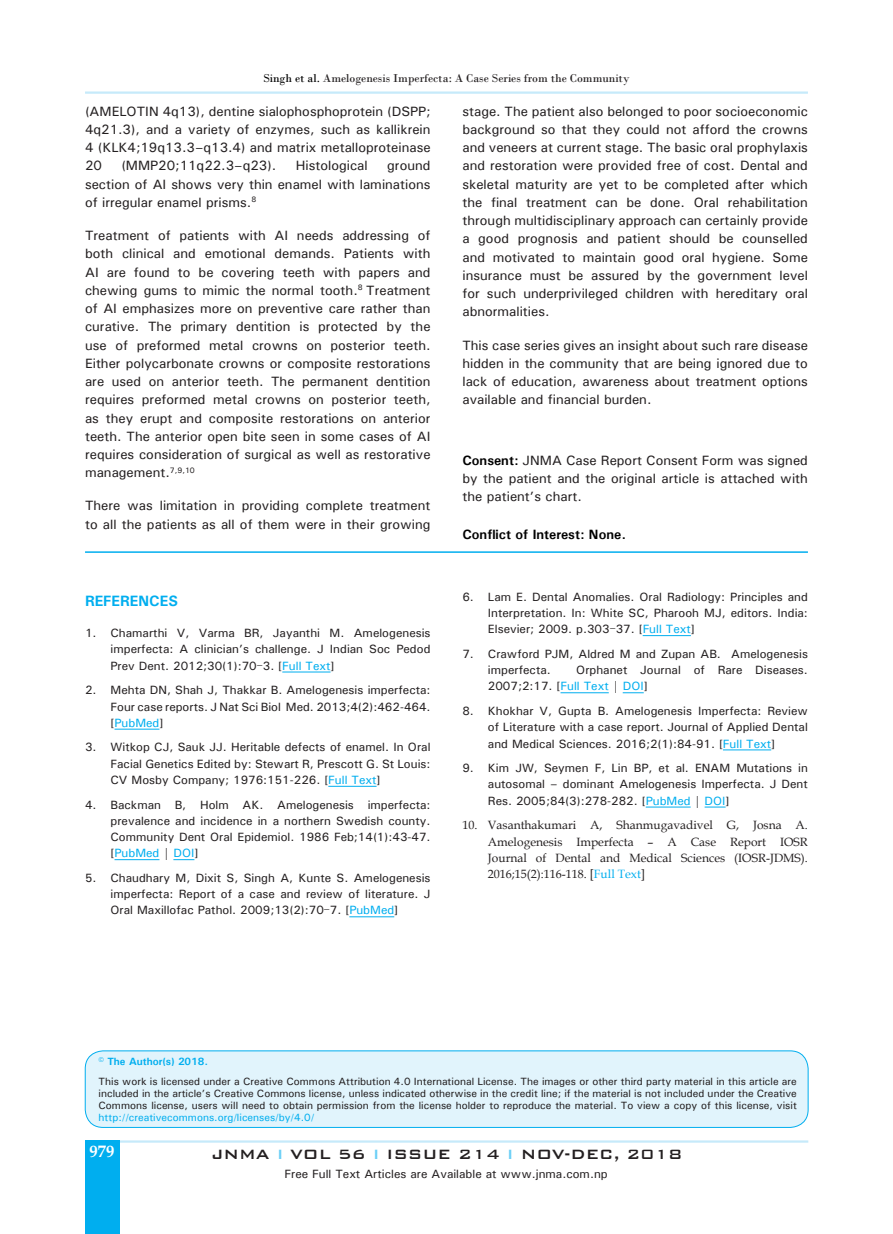
<style>
.page{position:relative;width:893px;height:1234px;background:#fff}
.page>*{position:absolute;margin:0;border:0;box-sizing:border-box;transform-origin:0 0}
.t1{font:500 18px "Bank Gothic BT";color:#231f20}
.t2{font:700 16.5px "Book Antiqua";color:#fff}
.t3{font:700 15px "Univers";color:#00aeef}
.t4{font:500 13.5px/18.1px "Univers";color:#231f20;text-align:justify}
.t5{font:700 13.5px "Univers";color:#000}
.t6{font:500 12px/16.2px "Univers";color:#231f20;text-align:justify}
.t7{font:12px/16.2px "Book Antiqua";color:#231f20;text-align:justify}
.Introduction{font:12px "Bodoni";color:#231f20}
.Normal_wrd_2{font:500 10.5px/12px "Univers";color:#231f20;text-align:justify}
.Normal_wrd_2-2{font:700 10.5px "Univers";color:#00aeef}
.s1{color:#000}
.s2{font-family:"MS Mincho";font-weight:400}
.s3{color:#00aeef}
.s4{font-weight:700;color:#000}
.s5{color:#6bcff6}
</style>
<div class="page">
<hr style="left:85px;top:1140px;width:723px;height:2px;background:#c6eafa">
<div style="left:85px;top:1139px;width:34px;height:94px;background:#00aeef"></div>
<hr style="left:85px;top:91px;width:723px;height:3px;background:#c6eafa">
<hr style="left:282px;top:671px;width:49px;height:1px;background:#00aeef">
<hr style="left:115px;top:728px;width:44px;height:1px;background:#00aeef">
<hr style="left:328px;top:785px;width:49px;height:1px;background:#00aeef">
<hr style="left:115px;top:859px;width:44px;height:1px;background:#00aeef">
<svg style="left:173px;top:859px;width:21px;height:1px"></svg>
<hr style="left:349px;top:916px;width:45px;height:1px;background:#00aeef">
<hr style="left:643px;top:635px;width:48px;height:1px;background:#00aeef">
<hr style="left:560px;top:692px;width:49px;height:1px;background:#00aeef">
<svg style="left:623px;top:692px;width:21px;height:1px"></svg>
<hr style="left:723px;top:749px;width:48px;height:1px;background:#00aeef">
<hr style="left:646px;top:806px;width:45px;height:1px;background:#00aeef">
<svg style="left:705px;top:806px;width:21px;height:1px"></svg>
<hr style="left:85px;top:551px;width:723px;height:1px;background:#00aeef">
<div style="left:85px;top:1050px;width:723px;height:77px;background:#e1f4fc;border-radius:18px"></div>
<div style="left:85px;top:1050px;width:723px;height:77px;border:1px solid #00aeef;border-radius:18px"></div>
<p class="Introduction" style="left:263px;top:71px;width:368px"><span class="s1">Singh et al.</span> Amelogenesis Imperfecta: A Case Series from the Community</p>
<p class="t4" style="left:85px;top:102px;width:347px">(AMELOTIN 4q13), dentine sialophosphoprotein (DSPP; 4q21.3), and a variety of enzymes, such as kallikrein 4 (KLK4;19q13.3–q13.4) and matrix metalloproteinase 20</p>
<p class="t4" style="left:121px;top:156px;width:156px">(MMP20;11q22.3–q23).</p>
<p class="t4" style="left:296px;top:156px;width:73px">Histological</p>
<p class="t4" style="left:85px;top:156px;width:347px;text-indent:302px">ground section of AI shows very thin enamel with laminations of irregular enamel prisms.<sup>8</sup></p>
<p class="t4" style="left:85px;top:226px;width:347px">Treatment of patients with AI needs addressing of both clinical and emotional demands. Patients with AI are found to be covering teeth with papers and chewing gums to mimic the normal tooth.<sup>8</sup> Treatment of AI emphasizes more on preventive care rather than curative. The primary dentition is protected by the use of preformed metal crowns on posterior teeth.<br>Either polycarbonate crowns or composite restorations are used on anterior teeth. The permanent dentition requires preformed metal crowns on posterior teeth, as they erupt and composite restorations on anterior teeth. The anterior open bite seen in some cases of AI requires consideration of surgical as well as restorative management.<sup>7,9,10</sup></p>
<p class="t4" style="left:85px;top:496px;width:347px">There was limitation in providing complete treatment to all the patients as all of them were in their growing</p>
<p class="t3" style="left:85px;top:591px;width:94px">REFERENCES</p>
<p class="t6" style="left:111px;top:624px;width:322px;text-indent:-26px">1. Chamarthi V, Varma BR, Jayanthi M. Amelogenesis imperfecta: A clinician’s challenge. J Indian Soc Pedod Prev Dent. 2012;30(1):70<span class="s2">‑</span>3. [<span class="s3">Full Text</span>]</p>
<p class="t6" style="left:111px;top:681px;width:322px;text-indent:-26px">2. Mehta DN, Shah J, Thakkar B. Amelogenesis imperfecta:<br>Four case reports. J Nat Sci Biol Med. 2013;4(2):462-464. [<span class="s3">PubMed</span>]</p>
<p class="t6" style="left:111px;top:738px;width:321px;text-indent:-26px">3. Witkop CJ, Sauk JJ. Heritable defects of enamel. In Oral Facial Genetics Edited by: Stewart R, Prescott G. St Louis:<br>CV Mosby Company; 1976:151-226. [<span class="s3">Full Text</span>]</p>
<p class="t6" style="left:111px;top:796px;width:322px;text-indent:-26px">4. Backman B, Holm AK. Amelogenesis imperfecta: prevalence and incidence in a northern Swedish county.<br>Community Dent Oral Epidemiol. 1986 Feb;14(1):43-47. [<span class="s3">PubMed</span> | <span class="s3">DOI</span>]</p>
<p class="t6" style="left:111px;top:869px;width:322px;text-indent:-26px">5. Chaudhary M, Dixit S, Singh A, Kunte S. Amelogenesis imperfecta: Report of a case and review of literature. J Oral Maxillofac Pathol. 2009;13(2):70<span class="s2">‑</span>7. [<span class="s3">PubMed</span>]</p>
<p class="t4" style="left:462px;top:102px;width:347px">stage. The patient also belonged to poor socioeconomic background so that they could not afford the crowns and veneers at current stage. The basic oral prophylaxis and restoration were provided free of cost. Dental and skeletal maturity are yet to be completed after which the final treatment can be done. Oral rehabilitation through multidisciplinary approach can certainly provide a good prognosis and patient should be counselled and motivated to maintain good oral hygiene. Some insurance must be assured by the government level for such underprivileged children with hereditary oral abnormalities.</p>
<p class="t4" style="left:462px;top:335px;width:347px">This case series gives an insight about such rare disease hidden in the community that are being ignored due to lack of education, awareness about treatment options available and financial burden.</p>
<p class="t4" style="left:462px;top:450px;width:347px"><span class="s4">Consent:</span> JNMA Case Report Consent Form was signed by the patient and the original article is attached with the patient’s chart.</p>
<p class="t5" style="left:462px;top:525px;width:165px">Conflict of Interest: None.</p>
<p class="t6" style="left:488px;top:588px;width:321px;text-indent:-26px">6. Lam E. Dental Anomalies. Oral Radiology: Principles and Interpretation. In: White SC, Pharooh MJ, editors. India:<br>Elsevier; 2009. p.303<span class="s2">‑</span>37. [<span class="s3">Full Text</span>]</p>
<p class="t6" style="left:488px;top:645px;width:322px;text-indent:-26px">7. Crawford PJM, Aldred M and Zupan AB. Amelogenesis imperfecta.</p>
<p class="t6" style="left:488px;top:661px;width:321px;text-indent:88px">Orphanet Journal of Rare Diseases.<br>2007;2:17. [<span class="s3">Full Text</span> | <span class="s3">DOI</span>]</p>
<p class="t6" style="left:488px;top:702px;width:321px;text-indent:-26px">8. Khokhar V, Gupta B. Amelogenesis Imperfecta: Review of Literature with a case report. Journal of Applied Dental and Medical Sciences. 2016;2(1):84-91. [<span class="s3">Full Text</span>]</p>
<p class="t6" style="left:488px;top:759px;width:321px;text-indent:-26px">9. Kim JW, Seymen F, Lin BP, et al. ENAM Mutations in autosomal – dominant Amelogenesis Imperfecta. J Dent Res. 2005;84(3):278-282. [<span class="s3">PubMed</span> | <span class="s3">DOI</span>]</p>
<p class="t7" style="left:488px;top:816px;width:321px;text-indent:-26px">10. Vasanthakumari A, Shanmugavadivel G, Josna A.<br>Amelogenesis Imperfecta – A Case Report IOSR Journal of Dental and Medical Sciences (IOSR-JDMS).<br>2016;15(2):116-118. [<span class="s3">Full Text</span>]</p>
<p class="Normal_wrd_2-2" style="left:99px;top:1054px;width:111px">© The Author(s) 2018.</p>
<p class="Normal_wrd_2" style="left:99px;top:1075px;width:700px">This work is licensed under a Creative Commons Attribution 4.0 International License. The images or other third party material in this article are included in the article’s Creative Commons license, unless indicated otherwise in the credit line; if the material is not included under the Creative Commons license, users will need to obtain permission from the license holder to reproduce the material. To view a copy of this license, visit <span class="s3">http://creativecommons.org/licenses/by/4.0/</span></p>
<p class="t2" style="left:90px;top:1140px;width:26px">979</p>
<h1 class="t1" style="left:212px;top:1143px;width:472px">JNMA <span class="s5">I</span> VOL 56 <span class="s5">I</span> ISSUE 214 <span class="s5">I</span> NOV-DEC, 2018</h1>
<p class="t6" style="left:284px;top:1165px;width:325px">Free Full Text Articles are Available at www.jnma.com.np</p>
</div>
